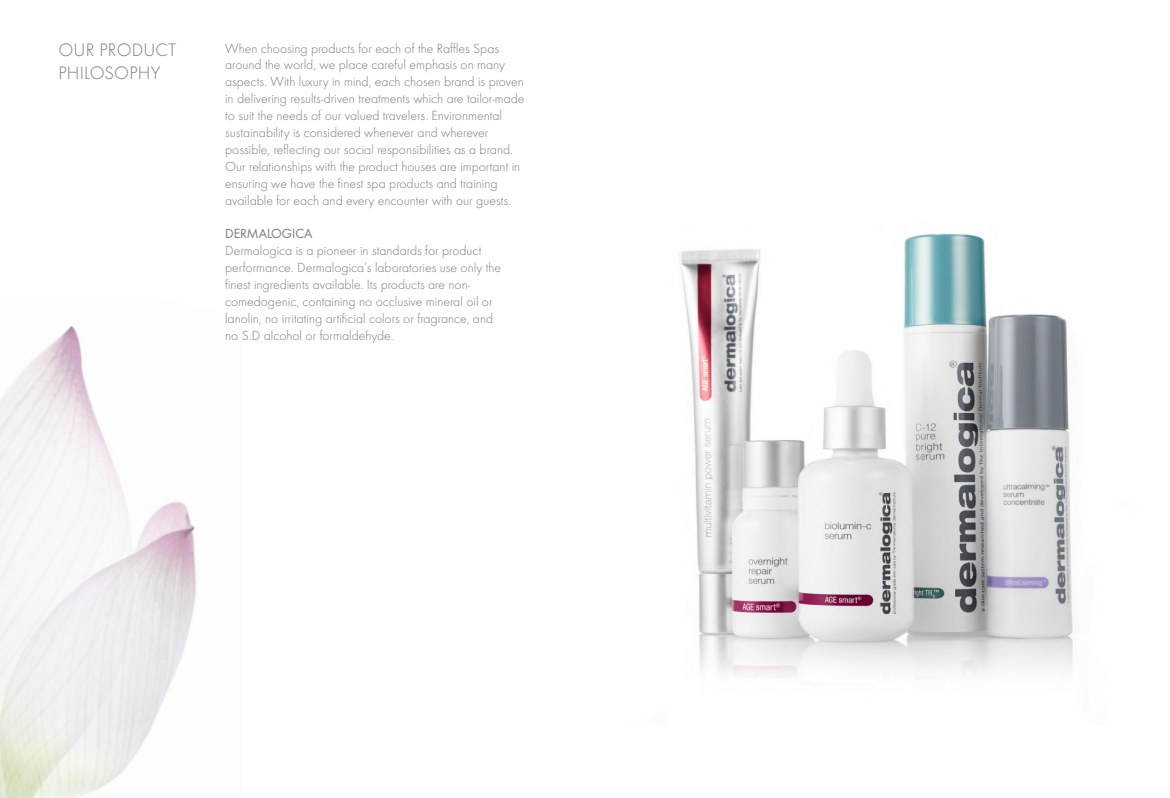
<style>
.page{position:relative;width:1170px;height:798px;background:#fff}
.page>*{position:absolute;margin:0;border:0;box-sizing:border-box;transform-origin:0 0}
.t1{font:300 18.75px/22.5px "Futura";letter-spacing:.01em;color:#7b7a7c}
.t2{font:300 13.75px/16.9px "Futura";color:#7b7a7c}
.t3{font:13.75px "Futura Boo";color:#7b7a7c}
</style>
<div class="page">
<img style="left:0;top:326px;width:196px;height:471px">
<img style="left:679px;top:233px;width:394px;height:444px">
<h1 class="t1" style="left:58px;top:38px;width:119px">OUR PRODUCT<br>PHILOSOPHY</h1>
<p class="t2" style="left:225px;top:39px;width:301px">When choosing products for each of the Raffles Spas around the world, we place careful emphasis on many aspects. With luxury in mind, each chosen brand is proven in delivering results-driven treatments which are tailor-made to suit the needs of our valued travelers. Environmental sustainability is considered whenever and wherever possible, reflecting our social responsibilities as a brand.<br>Our relationships with the product houses are important in ensuring we have the finest spa products and training available for each and every encounter with our guests.</p>
<p class="t3" style="left:225px;top:224px;width:89px">DERMALOGICA</p>
<p class="t2" style="left:225px;top:242px;width:277px">Dermalogica is a pioneer in standards for product performance. Dermalogica’s laboratories use only the finest ingredients available. Its products are non&shy;comedogenic, containing no occlusive mineral oil or lanolin, no irritating artificial colors or fragrance, and no S.D alcohol or formaldehyde.</p>
</div>
